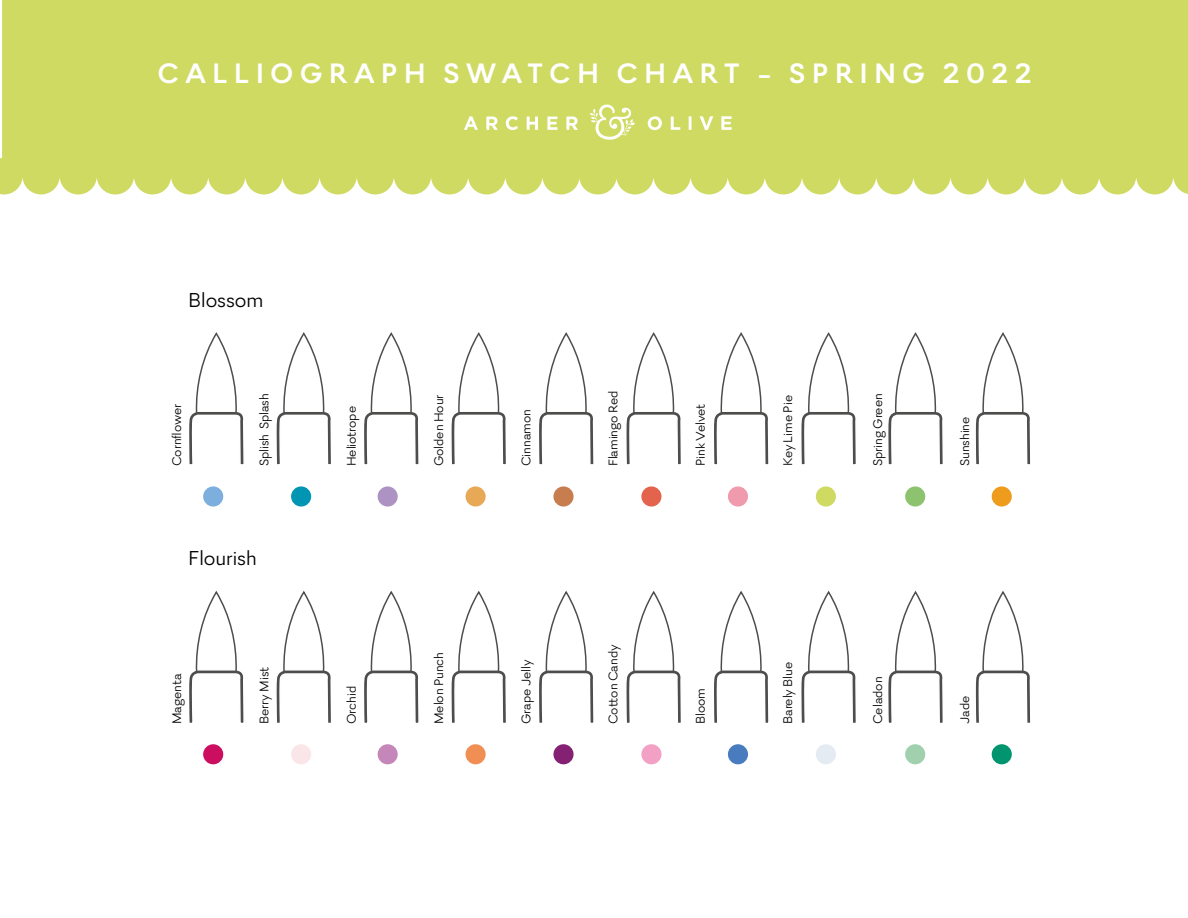
<style>
.page{position:relative;width:1188px;height:918px;background:#fff}
.page>*{position:absolute;margin:0;border:0;box-sizing:border-box;transform-origin:0 0}
.t1{font:700 30.75px "Firme";letter-spacing:.195em;color:#fff}
.t2{font:22.35px "Firme";color:#000}
.t3{font:13.95px "Firme";color:#000}
</style>
<div class="page">
<div style="left:203px;top:486px;width:20px;height:21px;background:#7cafde;border-radius:50%"></div>
<div style="left:291px;top:486px;width:20px;height:21px;background:#0095b2;border-radius:50%"></div>
<div style="left:378px;top:486px;width:20px;height:21px;background:#ad93c4;border-radius:50%"></div>
<div style="left:466px;top:486px;width:20px;height:21px;background:#e8a956;border-radius:50%"></div>
<div style="left:553px;top:486px;width:21px;height:21px;background:#c87d4e;border-radius:50%"></div>
<div style="left:641px;top:486px;width:20px;height:21px;background:#e3634c;border-radius:50%"></div>
<div style="left:728px;top:486px;width:20px;height:21px;background:#f09bad;border-radius:50%"></div>
<div style="left:816px;top:486px;width:20px;height:21px;background:#cfda63;border-radius:50%"></div>
<div style="left:905px;top:486px;width:20px;height:21px;background:#8dc26f;border-radius:50%"></div>
<div style="left:992px;top:486px;width:20px;height:21px;background:#ed9c1e;border-radius:50%"></div>
<div style="left:203px;top:744px;width:20px;height:20px;background:#cc0e61;border-radius:50%"></div>
<div style="left:291px;top:744px;width:20px;height:20px;background:#fae5e8;border-radius:50%"></div>
<div style="left:378px;top:744px;width:20px;height:20px;background:#c587b9;border-radius:50%"></div>
<div style="left:466px;top:744px;width:20px;height:20px;background:#f18e53;border-radius:50%"></div>
<div style="left:553px;top:744px;width:21px;height:20px;background:#852172;border-radius:50%"></div>
<div style="left:641px;top:744px;width:20px;height:20px;background:#f2a1c4;border-radius:50%"></div>
<div style="left:728px;top:744px;width:20px;height:20px;background:#487cbe;border-radius:50%"></div>
<div style="left:816px;top:744px;width:20px;height:20px;background:#e5ebf3;border-radius:50%"></div>
<div style="left:905px;top:744px;width:20px;height:20px;background:#a0d0ad;border-radius:50%"></div>
<div style="left:992px;top:744px;width:20px;height:20px;background:#00956f;border-radius:50%"></div>
<svg style="left:189px;top:590px;width:55px;height:133px"></svg>
<svg style="left:276px;top:590px;width:55px;height:133px"></svg>
<svg style="left:364px;top:590px;width:55px;height:133px"></svg>
<svg style="left:451px;top:590px;width:55px;height:133px"></svg>
<svg style="left:539px;top:590px;width:55px;height:133px"></svg>
<svg style="left:626px;top:590px;width:55px;height:133px"></svg>
<svg style="left:714px;top:590px;width:55px;height:133px"></svg>
<svg style="left:801px;top:590px;width:55px;height:133px"></svg>
<svg style="left:888px;top:590px;width:55px;height:133px"></svg>
<svg style="left:975px;top:591px;width:56px;height:132px"></svg>
<svg style="left:189px;top:332px;width:55px;height:133px"></svg>
<svg style="left:276px;top:332px;width:55px;height:133px"></svg>
<svg style="left:364px;top:332px;width:55px;height:133px"></svg>
<svg style="left:451px;top:332px;width:55px;height:133px"></svg>
<svg style="left:539px;top:332px;width:55px;height:133px"></svg>
<svg style="left:626px;top:332px;width:55px;height:133px"></svg>
<svg style="left:714px;top:332px;width:55px;height:133px"></svg>
<svg style="left:801px;top:332px;width:55px;height:133px"></svg>
<svg style="left:888px;top:332px;width:55px;height:133px"></svg>
<svg style="left:975px;top:332px;width:56px;height:133px"></svg>
<div style="left:0;top:0;width:1188px;height:194px;background:#cfda63"></div>
<svg style="left:590px;top:104px;width:45px;height:36px"></svg>
<svg style="left:566px;top:117px;width:12px;height:13px"></svg>
<svg style="left:486px;top:117px;width:12px;height:13px"></svg>
<svg style="left:647px;top:116px;width:16px;height:14px"></svg>
<svg style="left:721px;top:116px;width:11px;height:14px"></svg>
<svg style="left:527px;top:116px;width:11px;height:14px"></svg>
<svg style="left:547px;top:117px;width:11px;height:13px"></svg>
<svg style="left:464px;top:116px;width:14px;height:14px"></svg>
<svg style="left:700px;top:116px;width:13px;height:14px"></svg>
<svg style="left:505px;top:116px;width:13px;height:14px"></svg>
<svg style="left:671px;top:117px;width:9px;height:13px"></svg>
<svg style="left:689px;top:116px;width:3px;height:14px"></svg>
<h1 class="t1" style="left:157px;top:56px;width:876px">CALLIOGRAPH SWATCH CHART - SPRING 2022</h1>
<h2 class="t2" style="left:188px;top:287px;width:77px">Blossom</h2>
<p class="t3" style="left:169px;top:466px;width:64px;rotate:-90deg">Cornflower</p>
<p class="t3" style="left:256px;top:466px;width:74px;rotate:-90deg">Splish Splash</p>
<h2 class="t2" style="left:188px;top:545px;width:70px">Flourish</h2>
<p class="t3" style="left:169px;top:724px;width:52px;rotate:-90deg">Magenta</p>
<p class="t3" style="left:256px;top:724px;width:59px;rotate:-90deg">Berry Mist</p>
<p class="t3" style="left:344px;top:466px;width:62px;rotate:-90deg">Heliotrope</p>
<p class="t3" style="left:431px;top:466px;width:73px;rotate:-90deg">Golden Hour</p>
<p class="t3" style="left:518px;top:466px;width:59px;rotate:-90deg">Cinnamon</p>
<p class="t3" style="left:344px;top:724px;width:39px;rotate:-90deg">Orchid</p>
<p class="t3" style="left:431px;top:724px;width:74px;rotate:-90deg">Melon Punch</p>
<p class="t3" style="left:518px;top:724px;width:66px;rotate:-90deg">Grape Jelly</p>
<p class="t3" style="left:605px;top:466px;width:77px;rotate:-90deg">Flamingo Red</p>
<p class="t3" style="left:605px;top:724px;width:81px;rotate:-90deg">Cotton Candy</p>
<p class="t3" style="left:693px;top:466px;width:64px;rotate:-90deg">Pink Velvet</p>
<p class="t3" style="left:780px;top:466px;width:73px;rotate:-90deg">Key Lime Pie</p>
<p class="t3" style="left:693px;top:724px;width:38px;rotate:-90deg">Bloom</p>
<p class="t3" style="left:780px;top:724px;width:64px;rotate:-90deg">Barely Blue</p>
<p class="t3" style="left:870px;top:466px;width:74px;rotate:-90deg">Spring Green</p>
<p class="t3" style="left:957px;top:466px;width:51px;rotate:-90deg">Sunshine</p>
<p class="t3" style="left:870px;top:724px;width:49px;rotate:-90deg">Celadon</p>
<p class="t3" style="left:957px;top:724px;width:30px;rotate:-90deg">Jade</p>
</div>
